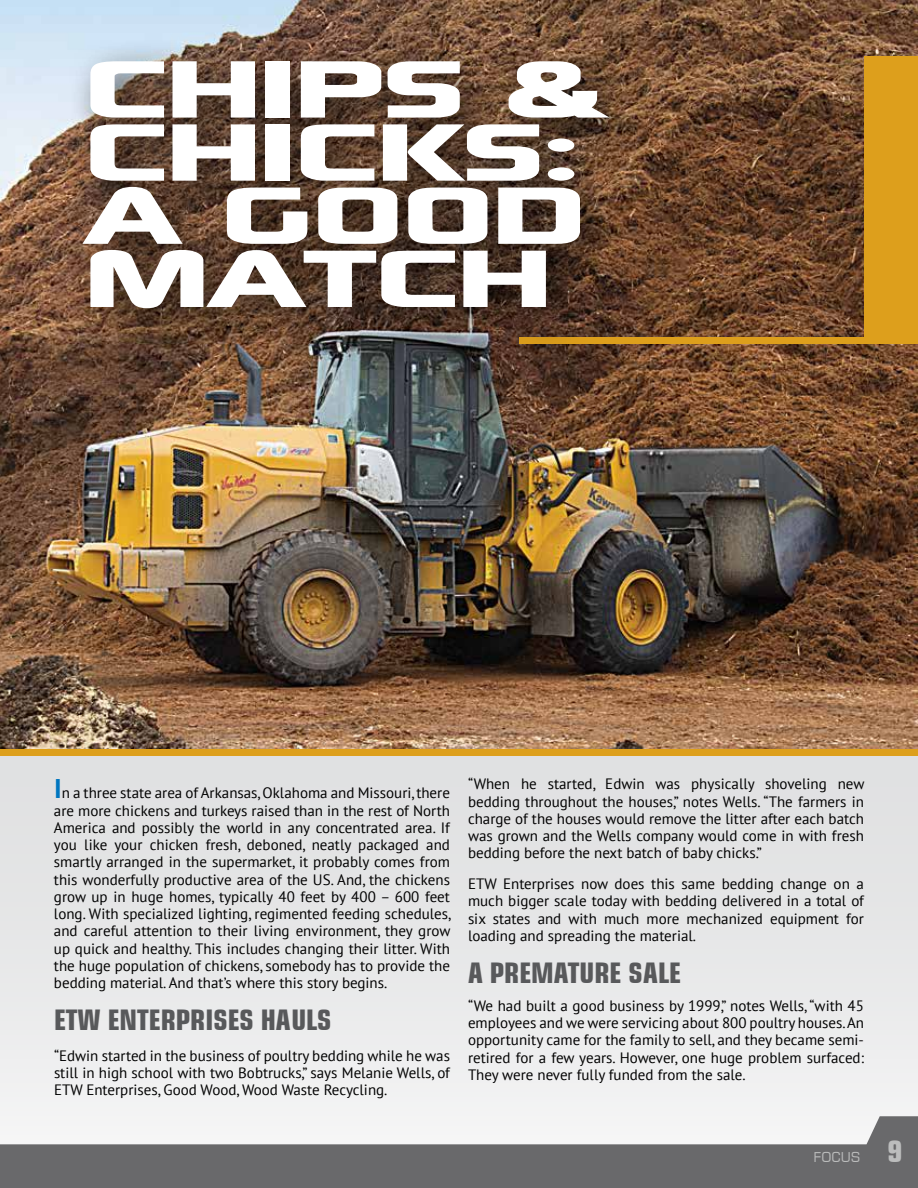
<style>
.page{position:relative;width:918px;height:1188px;background:#e6e7e8}
.page>*{position:absolute;margin:0;border:0;box-sizing:border-box;transform-origin:0 0}
.t1{font:156.3px "Xscale";letter-spacing:-.025em;color:#fff}
.t2{font:700 condensed 30px "Square 721 BT";color:#bcbdbd}
.t3{font:700 condensed 28.5px "Square 721 BT";color:#58595b}
.t4{font:15px/17.2px "PT Sans";color:#000;text-align:justify}
.t5{font:13.5px "Square 721 BT";color:#bcbdbd}
.s1{font-weight:700;font-size:27px;color:#0076c0}
</style>
<div class="page">
<img style="left:0;top:0;width:918px;height:749px">
<div style="left:0;top:749px;width:918px;height:7px;background:#dd9f1c"></div>
<div style="left:520px;top:337px;width:398px;height:7px;background:#dd9f1c"></div>
<div style="left:864px;top:57px;width:54px;height:284px;background:#dd9f1c"></div>
<div style="left:65px;top:38px;width:585px;height:316px;background:#000;opacity:.75"></div>
<svg style="left:0;top:1116px;width:918px;height:72px;fill:#69696b"></svg>
<h1 class="t1" style="left:83px;top:-8px;width:532px">CHIPS &amp;</h1>
<h1 class="t1" style="left:83px;top:55px;width:499px">CHICKS:</h1>
<h1 class="t1" style="left:83px;top:118px;width:506px">A GOOD</h1>
<h1 class="t1" style="left:83px;top:181px;width:472px">MATCH</h1>
<p class="t4" style="left:54px;top:784px;width:399px"><span class="s1">I</span>n a three state area of Arkansas, Oklahoma and Missouri, there are more chickens and turkeys raised than in the rest of North America and possibly the world in any concentrated area. If you like your chicken fresh, deboned, neatly packaged and smartly arranged in the supermarket, it probably comes from this wonderfully productive area of the US. And, the chickens grow up in huge homes, typically 40 feet by 400 – 600 feet long. With specialized lighting, regimented feeding schedules, and careful attention to their living environment, they grow up quick and healthy. This includes changing their litter. With the huge population of chickens, somebody has to provide the bedding material. And that’s where this story begins.</p>
<h3 class="t3" style="left:54px;top:1003px;width:279px">ETW ENTERPRISES HAULS</h3>
<p class="t4" style="left:54px;top:1047px;width:398px">“Edwin started in the business of poultry bedding while he was still in high school with two Bobtrucks,” says Melanie Wells, of ETW Enterprises, Good Wood, Wood Waste Recycling.</p>
<p class="t4" style="left:468px;top:775px;width:398px">“When he started, Edwin was physically shoveling new bedding throughout the houses,” notes Wells. “The farmers in charge of the houses would remove the litter after each batch was grown and the Wells company would come in with fresh bedding before the next batch of baby chicks.”</p>
<p class="t4" style="left:468px;top:875px;width:398px">ETW Enterprises now does this same bedding change on a much bigger scale today with bedding delivered in a total of six states and with much more mechanized equipment for loading and spreading the material.</p>
<h3 class="t3" style="left:468px;top:955px;width:214px">A PREMATURE SALE</h3>
<p class="t4" style="left:468px;top:997px;width:398px">“We had built a good business by 1999,” notes Wells, “with 45 employees and we were servicing about 800 poultry houses. An opportunity came for the family to sell, and they became semi&shy;retired for a few years. However, one huge problem surfaced:<br>They were never fully funded from the sale.</p>
<p class="t5" style="left:814px;top:1149px;width:49px">FOCUS</p>
<h2 class="t2" style="left:888px;top:1133px;width:16px">9</h2>
</div>
